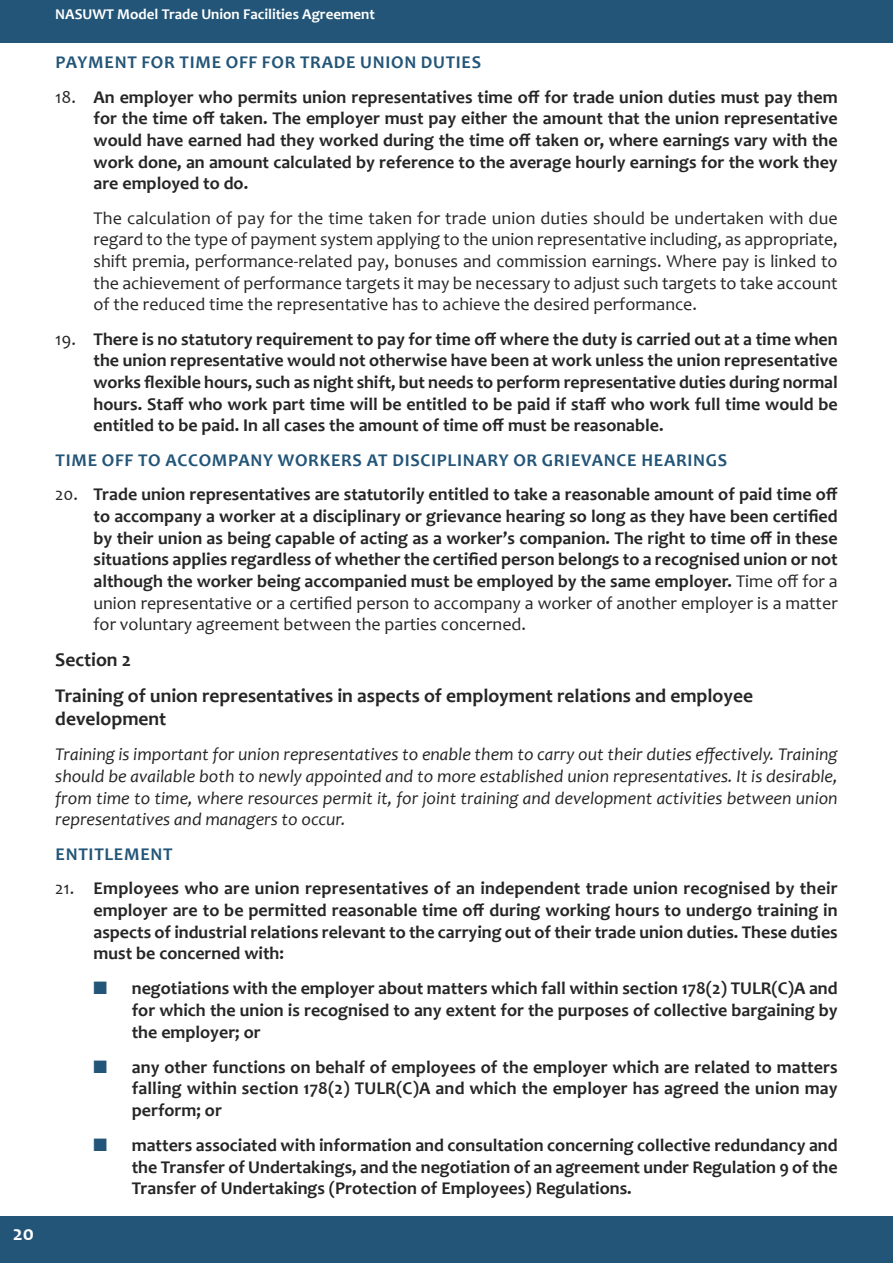
<style>
.page{position:relative;width:893px;height:1263px;background:#fff}
.page>*{position:absolute;margin:0;border:0;box-sizing:border-box;transform-origin:0 0}
.t1{font:700 21px "Candara";color:#fff}
.t2{font:700 19.5px/36.2px "Candara";color:#272627}
.t3{font:700 18px/21.6px "Candara";color:#272627;text-align:justify}
.t4{font:18px/21.6px "Candara";color:#272627;text-align:justify}
.t5{font:italic 18px/21.6px "Candara";color:#272627;text-align:justify}
.t6{font:700 18px "Candara";letter-spacing:.04em;color:#235578}
.t7{font:700 15px "Candara";color:#fff}
.s1{font-weight:400}
.s2{color:#235578}
</style>
<div class="page">
<div style="left:0;top:1216px;width:893px;height:47px;background:#235578"></div>
<div style="left:0;top:0;width:893px;height:43px;background:#235578"></div>
<p class="t1" style="left:13px;top:1220px;width:23px">20</p>
<p class="t7" style="left:55px;top:5px;width:321px">NASUWT Model Trade Union Facilities Agreement</p>
<p class="t6" style="left:56px;top:51px;width:427px">PAYMENT FOR TIME OFF FOR TRADE UNION DUTIES</p>
<p class="t3" style="left:94px;top:86px;width:746px;text-indent:-38px"><span class="s1">18.</span> An employer who permits union representatives time off for trade union duties must pay them for the time off taken. The employer must pay either the amount that the union representative would have earned had they worked during the time off taken or, where earnings vary with the work done, an amount calculated by reference to the average hourly earnings for the work they are employed to do.</p>
<p class="t4" style="left:94px;top:207px;width:746px">The calculation of pay for the time taken for trade union duties should be undertaken with due regard to the type of payment system applying to the union representative including, as appropriate, shift premia, performance-related pay, bonuses and commission earnings. Where pay is linked to the achievement of performance targets it may be necessary to adjust such targets to take account of the reduced time the representative has to achieve the desired performance.</p>
<p class="t3" style="left:94px;top:328px;width:746px;text-indent:-38px"><span class="s1">19.</span> There is no statutory requirement to pay for time off where the duty is carried out at a time when the union representative would not otherwise have been at work unless the union representative works flexible hours, such as night shift, but needs to perform representative duties during normal hours. Staff who work part time will be entitled to be paid if staff who work full time would be entitled to be paid. In all cases the amount of time off must be reasonable.</p>
<p class="t6" style="left:56px;top:449px;width:673px">TIME OFF TO ACCOMPANY WORKERS AT DISCIPLINARY OR GRIEvANCE HEARINGS</p>
<p class="t3" style="left:94px;top:483px;width:746px;text-indent:-38px"><span class="s1">20.</span> Trade union representatives are statutorily entitled to take a reasonable amount of paid time off to accompany a worker at a disciplinary or grievance hearing so long as they have been certified by their union as being capable of acting as a worker’s companion. The right to time off in these situations applies regardless of whether the certified person belongs to a recognised union or not although the worker being accompanied must be employed by the same employer. <span class="s1">Time off for a union representative or a certified person to accompany a worker of another employer is a matter for voluntary agreement between the parties concerned.</span></p>
<p class="t2" style="left:55px;top:641px;width:699px">Section 2<br>Training of union representatives in aspects of employment relations and employee</p>
<p class="t2" style="left:55px;top:700px;width:113px">development</p>
<p class="t5" style="left:55px;top:743px;width:784px">Training is important for union representatives to enable them to carry out their duties effectively. Training should be available both to newly appointed and to more established union representatives. It is desirable, from time to time, where resources permit it, for joint training and development activities between union representatives and managers to occur.</p>
<p class="t6" style="left:56px;top:843px;width:119px">ENTITLEMENT</p>
<p class="t3" style="left:94px;top:877px;width:746px;text-indent:-38px"><span class="s1">21.</span> Employees who are union representatives of an independent trade union recognised by their employer are to be permitted reasonable time off during working hours to undergo training in aspects of industrial relations relevant to the carrying out of their trade union duties. These duties must be concerned with:</p>
<p class="t3" style="left:132px;top:977px;width:707px;text-indent:-38px"><span class="s2">■</span> negotiations with the employer about matters which fall within section 178(2) TULR(C)A and for which the union is recognised to any extent for the purposes of collective bargaining by the employer; or</p>
<p class="t3" style="left:132px;top:1055px;width:707px;text-indent:-38px"><span class="s2">■</span> any other functions on behalf of employees of the employer which are related to matters falling within section 178(2) TULR(C)A and which the employer has agreed the union may perform; or</p>
<p class="t3" style="left:132px;top:1134px;width:707px;text-indent:-38px"><span class="s2">■</span> matters associated with information and consultation concerning collective redundancy and the Transfer of Undertakings, and the negotiation of an agreement under Regulation 9 of the Transfer of Undertakings (Protection of Employees) Regulations.</p>
</div>
